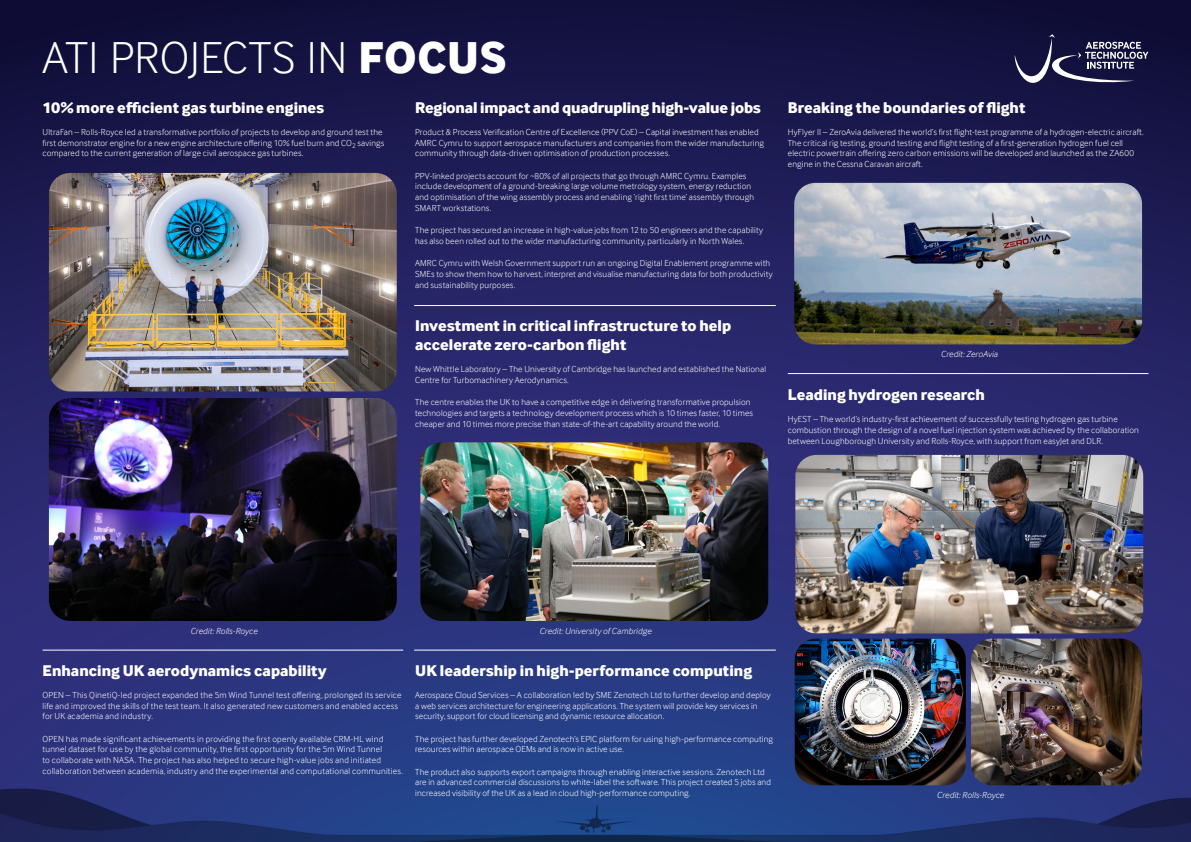
<style>
.page{position:relative;width:1191px;height:842px;background:#fff}
.page>*{position:absolute;margin:0;border:0;box-sizing:border-box;transform-origin:0 0}
.t1{font:300 46px "Inter Face";letter-spacing:.015em;color:#fff}
.ATI_Sub_Heading{font:800 16px/19.2px "Inter Face";color:#fff}
.ATI_Body_Copy_9_10_8{font:300 9px/10.8px "Inter Face";letter-spacing:.015em;color:#fff}
.ATI_Body_Copy_9_10_8-2{font:italic 300 9px "Inter Face";letter-spacing:.015em;color:#fff}
.s1{font-weight:800}
</style>
<div class="page">
<img style="left:0;top:0;width:1191px;height:842px">
<svg style="left:1014px;top:34px;width:134px;height:51px;background:#3a385d"></svg>
<img style="left:49px;top:173px;width:348px;height:218px">
<img style="left:795px;top:455px;width:348px;height:178px">
<img style="left:49px;top:398px;width:348px;height:223px">
<img style="left:794px;top:639px;width:171px;height:146px">
<img style="left:971px;top:639px;width:171px;height:146px">
<img style="left:794px;top:183px;width:348px;height:161px">
<hr style="left:414px;top:305px;width:362px;height:1px;background:#fff">
<hr style="left:788px;top:373px;width:360px;height:1px;background:#fff">
<hr style="left:414px;top:650px;width:362px;height:1px;background:#fff">
<hr style="left:43px;top:650px;width:360px;height:1px;background:#fff">
<img style="left:420px;top:442px;width:348px;height:179px">
<p class="t1" style="left:43px;top:32px;width:465px">ATI PROJECTS IN <span class="s1">FOCUS</span></p>
<p class="ATI_Sub_Heading" style="left:43px;top:97px;width:283px">10% more efficient gas turbine engines</p>
<p class="ATI_Body_Copy_9_10_8" style="left:43px;top:126px;width:343px">UltraFan – Rolls-Royce led a transformative portfolio of projects to develop and ground test the first demonstrator engine for a new engine architecture offering 10% fuel burn and CO<sub>2</sub> savings compared to the current generation of large civil aerospace gas turbines.</p>
<p class="ATI_Sub_Heading" style="left:415px;top:97px;width:347px">Regional impact and quadrupling high-value jobs</p>
<p class="ATI_Body_Copy_9_10_8" style="left:415px;top:126px;width:350px">Product &amp; Process Verification Centre of Excellence (PPV CoE) – Capital investment has enabled<br>AMRC Cymru to support aerospace manufacturers and companies from the wider manufacturing community through data-driven optimisation of production processes.</p>
<p class="ATI_Body_Copy_9_10_8" style="left:415px;top:170px;width:340px">PPV-linked projects account for ~80% of all projects that go through AMRC Cymru. Examples include development of a ground-breaking large volume metrology system, energy reduction and optimisation of the wing assembly process and enabling ‘right first time’ assembly through SMART workstations.</p>
<p class="ATI_Body_Copy_9_10_8" style="left:415px;top:225px;width:349px">The project has secured an increase in high-value jobs from 12 to 50 engineers and the capability has also been rolled out to the wider manufacturing community, particularly in North Wales.</p>
<p class="ATI_Body_Copy_9_10_8" style="left:415px;top:258px;width:359px">AMRC Cymru with Welsh Government support run an ongoing Digital Enablement programme with<br>SMEs to show them how to harvest, interpret and visualise manufacturing data for both productivity and sustainability purposes.</p>
<p class="ATI_Sub_Heading" style="left:415px;top:316px;width:317px">Investment in critical infrastructure to help accelerate zero-carbon flight</p>
<p class="ATI_Body_Copy_9_10_8" style="left:415px;top:364px;width:352px">New Whittle Laboratory – The University of Cambridge has launched and established the National<br>Centre for Turbomachinery Aerodynamics.</p>
<p class="ATI_Body_Copy_9_10_8" style="left:415px;top:397px;width:339px">The centre enables the UK to have a competitive edge in delivering transformative propulsion technologies and targets a technology development process which is 10 times faster, 10 times cheaper and 10 times more precise than state-of-the-art capability around the world.</p>
<p class="ATI_Sub_Heading" style="left:788px;top:97px;width:239px">Breaking the boundaries of flight</p>
<p class="ATI_Body_Copy_9_10_8" style="left:788px;top:126px;width:357px">HyFlyer II – ZeroAvia delivered the world’s first flight-test programme of a hydrogen-electric aircraft.<br>The critical rig testing, ground testing and flight testing of a first-generation hydrogen fuel cell electric powertrain offering zero carbon emissions will be developed and launched as the ZA600 engine in the Cessna Caravan aircraft.</p>
<p class="ATI_Body_Copy_9_10_8-2" style="left:941px;top:349px;width:58px">Credit: ZeroAvia</p>
<p class="ATI_Sub_Heading" style="left:788px;top:385px;width:199px">Leading hydrogen research</p>
<p class="ATI_Body_Copy_9_10_8" style="left:788px;top:414px;width:352px">HyEST – The world’s industry-first achievement of successfully testing hydrogen gas turbine combustion through the design of a novel fuel injection system was achieved by the collaboration between Loughborough University and Rolls-Royce, with support from easyJet and DLR.</p>
<p class="ATI_Body_Copy_9_10_8-2" style="left:190px;top:626px;width:69px">Credit: Rolls-Royce</p>
<p class="ATI_Sub_Heading" style="left:43px;top:660px;width:286px">Enhancing UK aerodynamics capability</p>
<p class="ATI_Body_Copy_9_10_8" style="left:43px;top:689px;width:360px">OPEN – This QinetiQ-led project expanded the 5m Wind Tunnel test offering, prolonged its service life and improved the skills of the test team. It also generated new customers and enabled access for UK academia and industry.</p>
<p class="ATI_Body_Copy_9_10_8" style="left:43px;top:733px;width:362px">OPEN has made significant achievements in providing the first openly available CRM-HL wind tunnel dataset for use by the global community, the first opportunity for the 5m Wind Tunnel<br>to collaborate with NASA. The project has also helped to secure high-value jobs and initiated collaboration between academia, industry and the experimental and computational communities.</p>
<p class="ATI_Body_Copy_9_10_8-2" style="left:539px;top:626px;width:113px">Credit: University of Cambridge</p>
<p class="ATI_Sub_Heading" style="left:415px;top:660px;width:338px">UK leadership in high-performance computing</p>
<p class="ATI_Body_Copy_9_10_8" style="left:415px;top:689px;width:357px">Aerospace Cloud Services – A collaboration led by SME Zenotech Ltd to further develop and deploy a web services architecture for engineering applications. The system will provide key services in security, support for cloud licensing and dynamic resource allocation.</p>
<p class="ATI_Body_Copy_9_10_8" style="left:415px;top:733px;width:359px">The project has further developed Zenotech’s EPIC platform for using high-performance computing resources within aerospace OEMs and is now in active use.</p>
<p class="ATI_Body_Copy_9_10_8" style="left:415px;top:766px;width:357px">The product also supports export campaigns through enabling interactive sessions. Zenotech Ltd are in advanced commercial discussions to white-label the software. This project created 5 jobs and increased visibility of the UK as a lead in cloud high-performance computing.</p>
<p class="ATI_Body_Copy_9_10_8-2" style="left:937px;top:790px;width:69px">Credit: Rolls-Royce</p>
</div>
